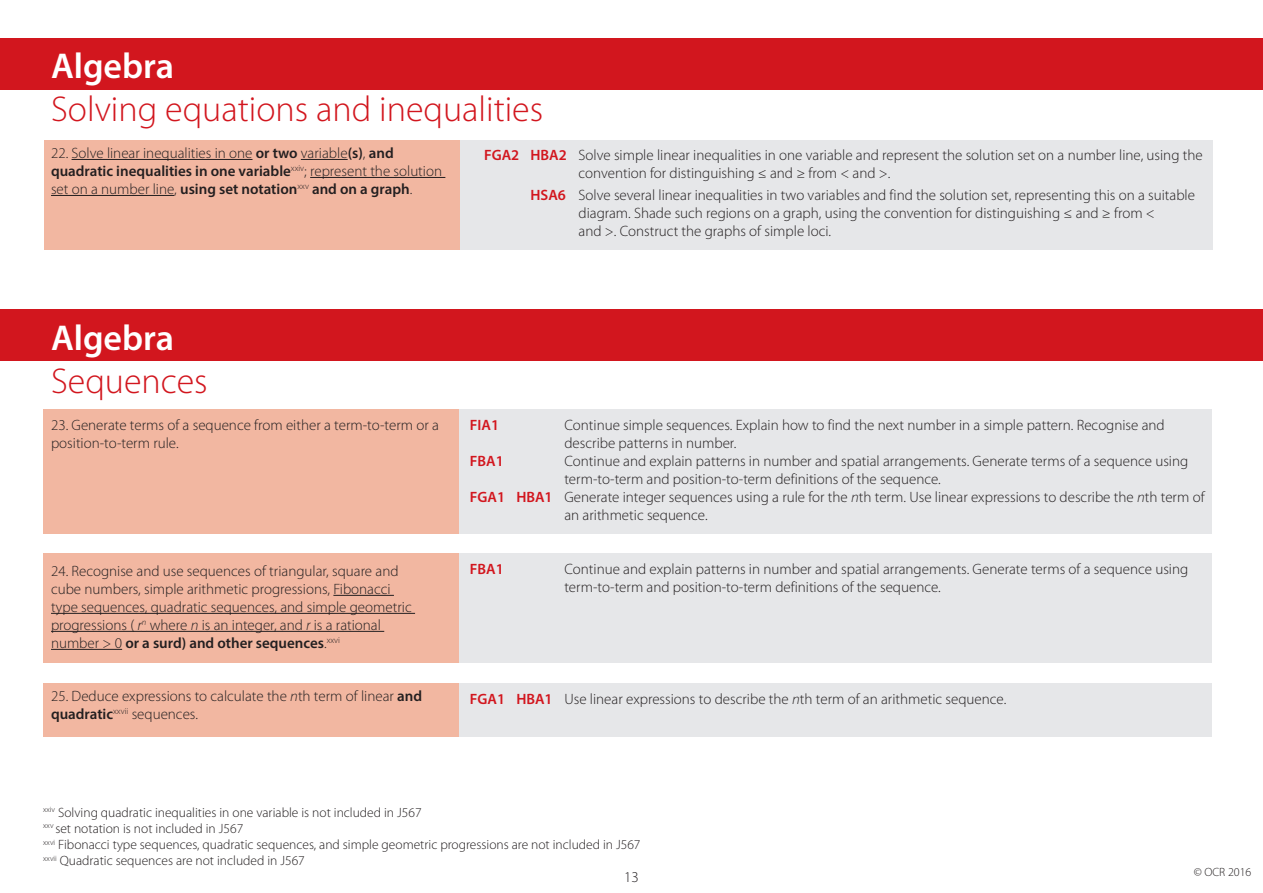
<style>
.page{position:relative;width:1263px;height:893px;background:#fff}
.page>*{position:absolute;margin:0;border:0;box-sizing:border-box;transform-origin:0 0}
.t1{font:300 36px/43.2px "Myriad Pro";color:#d2161e}
.t2{font:300 15px/18px "Myriad Pro";color:#231f20}
.t3{font:600 15px "Myriad Pro";color:#d2161e}
.t4{font:300 13.5px "Myriad Pro";color:#231f20}
.t5{font:300 12px "Myriad Pro";color:#231f20}
.s1{font-weight:600;color:#fff}
.s2{font-weight:600}
.s3{font-weight:600;color:#d2161e}
.s4{font-style:italic}
</style>
<div class="page">
<div style="left:459px;top:140px;width:754px;height:109px;background:#e6e7e9"></div>
<div style="left:44px;top:140px;width:415px;height:109px;background:#f2b7a1"></div>
<div style="left:0;top:310px;width:1263px;height:51px;background:#d2161e"></div>
<div style="left:459px;top:683px;width:753px;height:53px;background:#e6e7e9"></div>
<div style="left:43px;top:683px;width:416px;height:53px;background:#f2b7a1"></div>
<div style="left:459px;top:554px;width:753px;height:109px;background:#e6e7e9"></div>
<div style="left:43px;top:554px;width:416px;height:109px;background:#f2b7a1"></div>
<div style="left:459px;top:409px;width:753px;height:125px;background:#e6e7e9"></div>
<div style="left:43px;top:409px;width:416px;height:125px;background:#f2b7a1"></div>
<hr style="left:333px;top:595px;width:61px;height:1px;background:#231f20">
<hr style="left:51px;top:613px;width:364px;height:1px;background:#231f20">
<hr style="left:51px;top:631px;width:91px;height:1px;background:#231f20">
<hr style="left:146px;top:631px;width:238px;height:1px;background:#231f20">
<hr style="left:51px;top:649px;width:71px;height:1px;background:#231f20">
<div style="left:0;top:38px;width:1263px;height:51px;background:#d2161e"></div>
<hr style="left:72px;top:159px;width:180px;height:1px;background:#231f20">
<hr style="left:301px;top:159px;width:47px;height:1px;background:#231f20">
<hr style="left:310px;top:177px;width:135px;height:1px;background:#231f20">
<hr style="left:51px;top:195px;width:123px;height:1px;background:#231f20">
<p class="t1" style="left:51px;top:45px;width:494px"><span class="s1">Algebra<br></span>Solving equations and inequalities</p>
<p class="t2" style="left:51px;top:144px;width:393px">22. Solve linear inequalities in one <span class="s2">or two</span> variable<span class="s2">(s)</span>, <span class="s2">and quadratic inequalities in one variable</span><sup>xxiv</sup>; represent the solution set on a number line, <span class="s2">using set notation</span><sup>xxv</sup> <span class="s2">and on a graph</span>.</p>
<p class="t2" style="left:579px;top:146px;width:626px;text-indent:-94px"><span class="s3">FGA2 HBA2</span> Solve simple linear inequalities in one variable and represent the solution set on a number line, using the convention for distinguishing ≤ and ≥ from &lt; and &gt;.</p>
<p class="t2" style="left:579px;top:187px;width:618px;text-indent:-48px"><span class="s3">HSA6</span> Solve several linear inequalities in two variables and find the solution set, representing this on a suitable diagram. Shade such regions on a graph, using the convention for distinguishing ≤ and ≥ from &lt;<br>and &gt;. Construct the graphs of simple loci.</p>
<p class="t1" style="left:51px;top:317px;width:158px"><span class="s1">Algebra<br></span>Sequences</p>
<p class="t2" style="left:51px;top:416px;width:389px">23. Generate terms of a sequence from either a term-to-term or a position-to-term rule.</p>
<p class="t2" style="left:51px;top:562px;width:362px">24. Recognise and use sequences of triangular, square and cube numbers, simple arithmetic progressions, Fibonacci type sequences, quadratic sequences, and simple geometric progressions ( <span class="s4">r</span><sup>n</sup> where <span class="s4">n</span> is an integer, and <span class="s4">r</span> is a rational number &gt; 0 <span class="s2">or a surd) and other sequences</span>.<sup>xxvi</sup></p>
<p class="t2" style="left:51px;top:687px;width:373px">25. Deduce expressions to calculate the <span class="s4">n</span>th term of linear <span class="s2">and quadratic</span><sup>xxvii</sup> sequences.</p>
<p class="t3" style="left:470px;top:415px;width:31px">FIA1</p>
<p class="t2" style="left:564px;top:416px;width:602px">Continue simple sequences. Explain how to find the next number in a simple pattern. Recognise and describe patterns in number.</p>
<p class="t3" style="left:470px;top:451px;width:35px">FBA1</p>
<p class="t2" style="left:564px;top:452px;width:625px">Continue and explain patterns in number and spatial arrangements. Generate terms of a sequence using term-to-term and position-to-term definitions of the sequence.</p>
<p class="t2" style="left:564px;top:488px;width:642px;text-indent:-94px"><span class="s3">FGA1 HBA1</span> Generate integer sequences using a rule for the <span class="s4">n</span>th term. Use linear expressions to describe the <span class="s4">n</span>th term of an arithmetic sequence.</p>
<p class="t3" style="left:470px;top:559px;width:35px">FBA1</p>
<p class="t2" style="left:564px;top:560px;width:625px">Continue and explain patterns in number and spatial arrangements. Generate terms of a sequence using term-to-term and position-to-term definitions of the sequence.</p>
<p class="t2" style="left:470px;top:690px;width:538px"><span class="s3">FGA1 HBA1</span> Use linear expressions to describe the <span class="s4">n</span>th term of an arithmetic sequence.</p>
<p class="t4" style="left:43px;top:805px;width:380px"><sup>xxiv</sup> Solving quadratic inequalities in one variable is not included in J567</p>
<p class="t4" style="left:43px;top:821px;width:202px"><sup>xxv</sup> set notation is not included in J567</p>
<p class="t4" style="left:43px;top:837px;width:599px"><sup>xxvi</sup> Fibonacci type sequences, quadratic sequences, and simple geometric progressions are not included in J567</p>
<p class="t4" style="left:43px;top:853px;width:263px"><sup>xxvii</sup> Quadratic sequences are not included in J567</p>
<p class="t2" style="left:624px;top:868px;width:16px">13</p>
<p class="t5" style="left:1194px;top:866px;width:59px">© OCR 2016</p>
</div>
